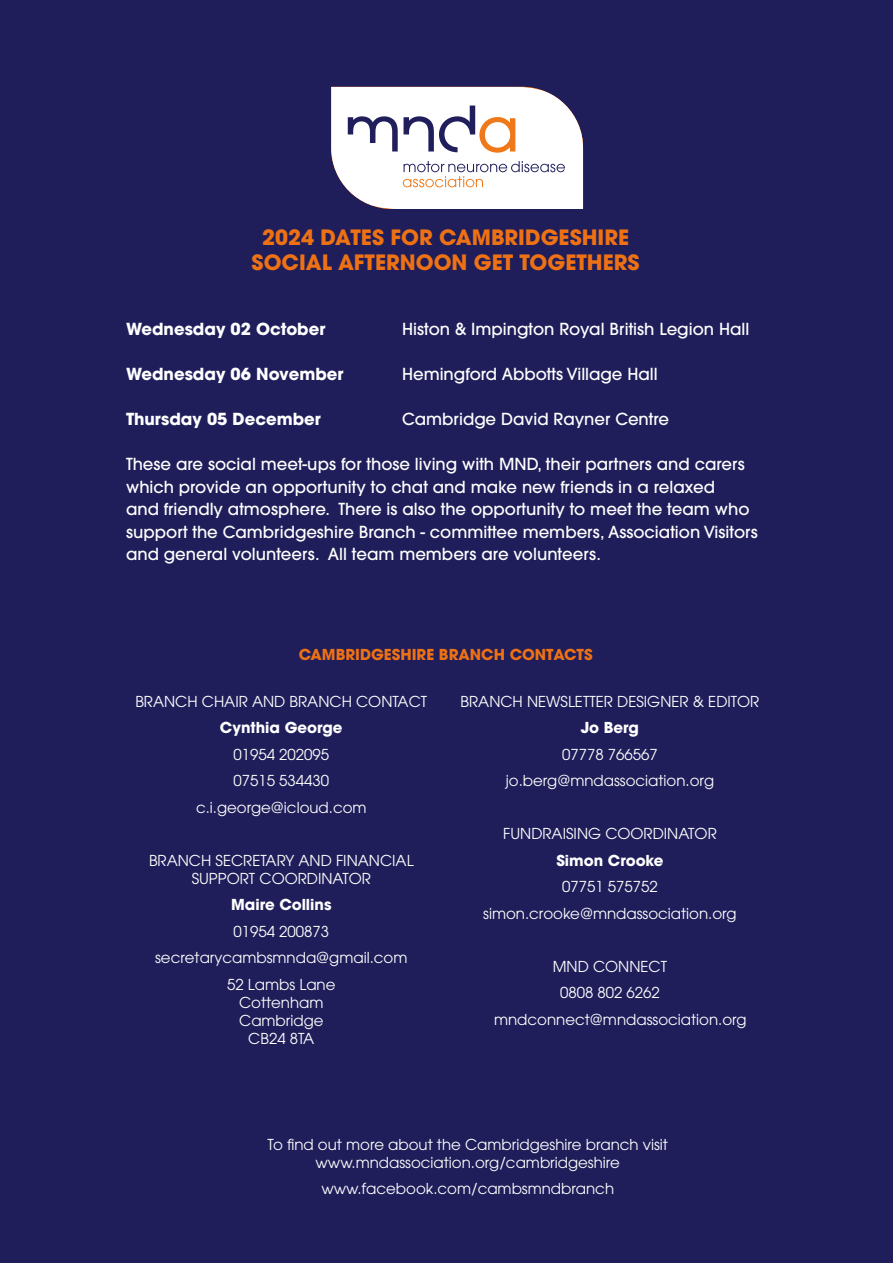
<style>
.page{position:relative;width:893px;height:1263px;background:#1f1e5a}
.page>*{position:absolute;margin:0;border:0;box-sizing:border-box;transform-origin:0 0}
.t1{font:700 21px/25.2px "ITC Avant Garde Pro";color:#ee7114;text-align:center}
.t2{font:500 16.5px/22.5px "ITC Avant Garde Pro";color:#fff}
.t3{font:700 16.5px "ITC Avant Garde Pro";color:#fff}
.t4{font:15px/26.5px "ITC Avant Garde Pro";color:#fff;text-align:center}
.t5{font:700 15px "ITC Avant Garde Pro";color:#fff}
.t6{font:700 15px "ITC Avant Garde Pro";color:#ee7114}
</style>
<div class="page">
<svg style="left:331px;top:87px;width:252px;height:122px;background:#e4e0e4"></svg>
<h1 class="t1" style="left:252px;top:225px;width:389px">2024 DATES FOR CAMBRIDGESHIRE<br>SOCIAL AFTERNOON GET TOGETHERS</h1>
<p class="t3" style="left:126px;top:318px;width:201px">Wednesday 02 October</p>
<p class="t2" style="left:402px;top:318px;width:349px">Histon &amp; Impington Royal British Legion Hall</p>
<p class="t3" style="left:126px;top:363px;width:219px">Wednesday 06 November</p>
<p class="t2" style="left:402px;top:363px;width:257px">Hemingford Abbotts Village Hall</p>
<p class="t3" style="left:126px;top:408px;width:196px">Thursday 05 December</p>
<p class="t2" style="left:402px;top:408px;width:269px">Cambridge David Rayner Centre</p>
<p class="t2" style="left:126px;top:453px;width:633px">These are social meet-ups for those living with MND, their partners and carers which provide an opportunity to chat and make new friends in a relaxed<br>and friendly atmosphere. There is also the opportunity to meet the team who support the Cambridgeshire Branch - committee members, Association Visitors and general volunteers. All team members are volunteers.</p>
<p class="t6" style="left:299px;top:645px;width:295px">CAMBRIDGESHIRE BRANCH CONTACTS</p>
<p class="t4" style="left:135px;top:688px;width:293px">BRANCH CHAIR AND BRANCH CONTACT</p>
<p class="t5" style="left:220px;top:718px;width:124px">Cynthia George</p>
<p class="t4" style="left:196px;top:741px;width:172px">01954 202095<br>07515 534430 c.i.george@icloud.com</p>
<p class="t4" style="left:149px;top:851px;width:266px;line-height:18px">BRANCH SECRETARY AND FINANCIAL<br>SUPPORT COORDINATOR</p>
<p class="t5" style="left:231px;top:895px;width:102px">Maire Collins</p>
<p class="t4" style="left:155px;top:918px;width:254px">01954 200873 secretarycambsmnda@gmail.com<br>52 Lambs Lane</p>
<p class="t4" style="left:239px;top:993px;width:86px;line-height:18px">Cottenham<br>Cambridge<br>CB24 8TA</p>
<p class="t4" style="left:460px;top:688px;width:300px">BRANCH NEWSLETTER DESIGNER &amp; EDITOR</p>
<p class="t5" style="left:581px;top:718px;width:60px">Jo Berg</p>
<p class="t4" style="left:506px;top:741px;width:210px">07778 766567 jo.berg@mndassociation.org</p>
<p class="t4" style="left:503px;top:820px;width:215px">FUNDRAISING COORDINATOR</p>
<p class="t5" style="left:556px;top:850px;width:109px">Simon Crooke</p>
<p class="t4" style="left:483px;top:873px;width:255px">07751 575752 simon.crooke@mndassociation.org</p>
<p class="t4" style="left:553px;top:953px;width:116px">MND CONNECT</p>
<p class="t4" style="left:560px;top:979px;width:101px">0808 802 6262</p>
<p class="t4" style="left:494px;top:1006px;width:254px">mndconnect@mndassociation.org</p>
<p class="t4" style="left:267px;top:1135px;width:402px;line-height:18px">To find out more about the Cambridgeshire branch visit www.mndassociation.org/cambridgeshire</p>
<p class="t4" style="left:321px;top:1175px;width:294px">www.facebook.com/cambsmndbranch</p>
</div>
